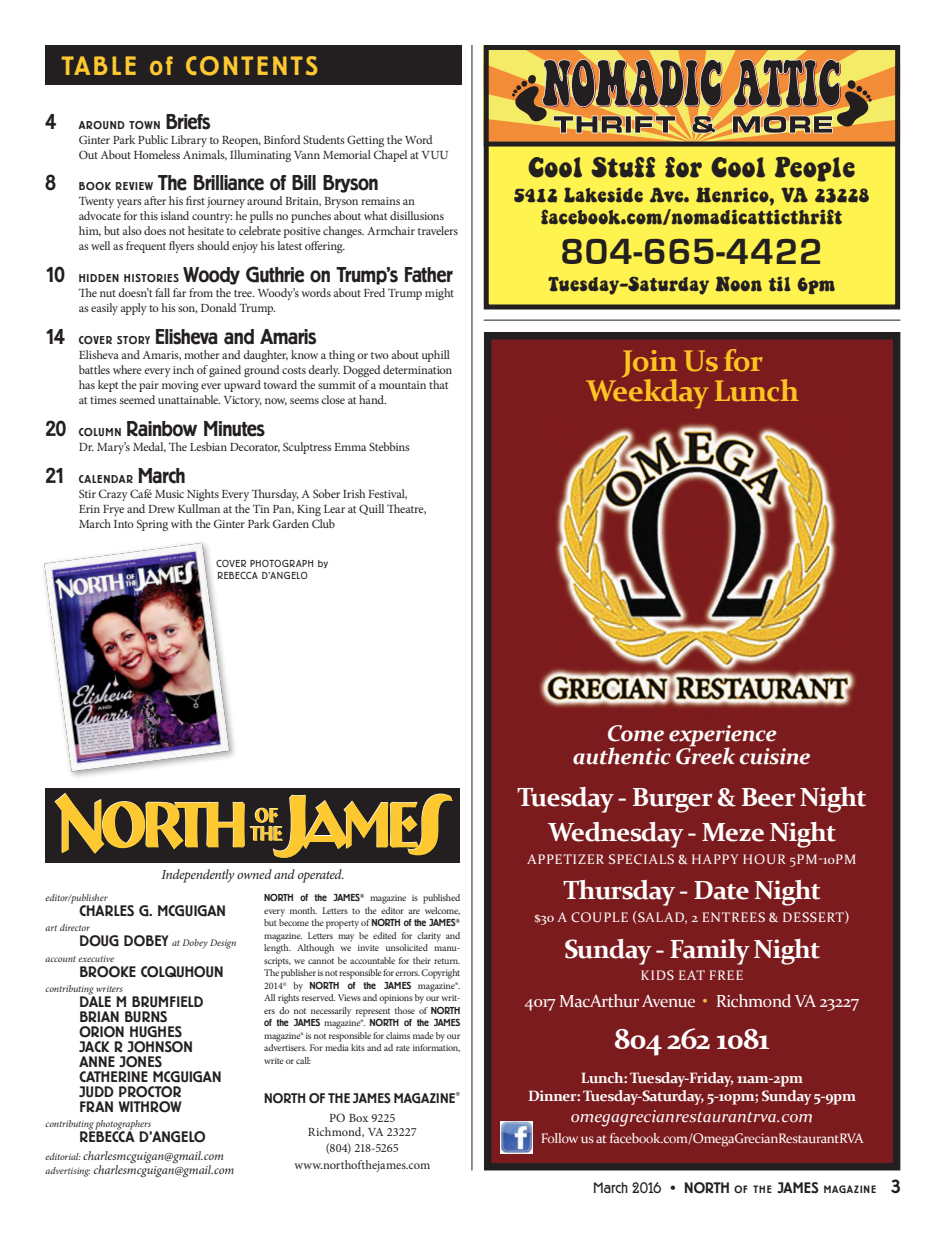
<style>
.page{position:relative;width:940px;height:1238px;background:#fff}
.page>*{position:absolute;margin:0;border:0;box-sizing:border-box;transform-origin:0 0}
.t1{font:700 37.5px "Eurostile";letter-spacing:.025em;color:#231f20}
.t2{font:700 30px/30px "Constantia";letter-spacing:-.025em;color:#fec422;text-align:center}
.t3{font:700 30px "Constantia";letter-spacing:-.025em;color:#fff}
.t4{font:700 26.25px "Constantia";letter-spacing:-.025em;color:#fff}
.t5{font:26.25px "Keepon Truckin FW";letter-spacing:.025em;color:#231f20}
.t6{font:500 26.25px "Berliner Grotesk";letter-spacing:.1em;color:#fec930}
.t7{font:italic 700 22.5px/23.8px "Constantia";letter-spacing:-.025em;color:#fff;text-align:center}
.TOC_Listing{font:500 21.25px "Berliner Grotesk";letter-spacing:-.025em;color:#231f20}
.t8{font:18.75px/22.5px "Keepon Truckin FW";letter-spacing:.025em;color:#231f20;text-align:center}
.t9{font:17.5px "Constantia";letter-spacing:-.025em;color:#fff}
.t10{font:italic 17.5px "Constantia";color:#fff}
.t11{font:500 15px/15px "Berliner Grotesk";color:#231f20}
.t12{font:700 15px/17.5px "Constantia";letter-spacing:-.025em;color:#fff;text-align:center}
.t13{font:13.75px "Constantia";letter-spacing:.06em;color:#fff}
.t14{font:13.75px "Constantia";letter-spacing:-.025em;color:#fff}
.t15{font:italic 13.75px "Minion Pro";letter-spacing:-.025em;color:#231f20}
.t16{font:500 13.75px "Berliner Grotesk";color:#231f20}
.TOC_Blurb{font:12.5px/15px "Minion Pro";letter-spacing:-.02em;color:#231f20}
.t17{font:italic 12.5px/13.8px "Minion Pro";letter-spacing:-.01em;color:#231f20}
.TOC_Blurb-2{font:12.5px/13.8px "Minion Pro";color:#231f20;text-align:center}
.TOC_Listing-2{font:500 11.25px "Berliner Grotesk";letter-spacing:.06em;color:#231f20}
.t18{font:500 10.5px "Berliner Grotesk";color:#231f20}
.t19{font:10px/12.5px "Minion Pro";letter-spacing:-.025em;color:#231f20;text-align:justify}
.t20{font:italic 10px/15px "Minion Pro";letter-spacing:-.01em;color:#231f20}
.TOC_Listing-3{font:300 10px/12.5px "Berliner Grotesk";letter-spacing:.065em;color:#231f20}
.t21{font:500 5.88px "Berliner Grotesk";color:#231f20}
.s1{font-size:21.25px}
.s2{font-size:11.25px}
.s3{font-family:"Berliner Grotesk";font-weight:500}
.s4{font-family:"Berliner Grotesk";font-weight:500;font-style:normal;font-size:15px}
.s5{font-size:10px}
.s6{color:#f4b840}
.s7{font-weight:300;font-size:15px}
.s8{font-size:15px}
.s9{font-size:18.75px}
</style>
<div class="page">
<div style="left:46px;top:788px;width:414px;height:74px;background:#231f20"></div>
<svg style="left:55px;top:793px;width:398px;height:65px"></svg>
<div style="left:45px;top:45px;width:416px;height:39px;background:#231f20"></div>
<hr style="left:472px;top:45px;width:1px;height:1125px;background:#231f20">
<div style="left:41px;top:539px;width:198px;height:241px;background:#231f20;opacity:.4"></div>
<img style="left:44px;top:543px;width:185px;height:228px">
<div style="left:486px;top:48px;width:411px;height:259px;background:#fff34f"></div>
<svg style="left:490px;top:51px;width:404px;height:90px;background:#b18848"></svg>
<div style="left:484px;top:45px;width:416px;height:264px;border:5px solid #231f20"></div>
<div style="left:484px;top:141px;width:415px;height:5px;background:#231f20"></div>
<div style="left:488px;top:336px;width:408px;height:830px;background:#7c1b1d"></div>
<div style="left:484px;top:332px;width:416px;height:838px;border:8px solid #231f20"></div>
<img style="left:540px;top:423px;width:317px;height:285px">
<img style="left:500px;top:1121px;width:33px;height:32px">
<hr style="left:484px;top:320px;width:416px;height:1px;background:#231f20">
<p class="t6" style="left:62px;top:51px;width:258px">TABLE of CONTENTS</p>
<p class="TOC_Listing-2" style="left:45px;top:119px;width:167px"><span class="s1">4</span> AROUND TOWN <span class="s1">Briefs</span></p>
<p class="TOC_Blurb" style="left:79px;top:132px;width:371px">Ginter Park Public Library to Reopen, Binford Students Getting the Word<br>Out About Homeless Animals, Illuminating Vann Memorial Chapel at VUU</p>
<p class="TOC_Listing" style="left:45px;top:172px;width:335px">8 <span class="s2">BOOK REVIEW</span> The Brilliance of Bill Bryson</p>
<p class="TOC_Blurb" style="left:79px;top:194px;width:381px">Twenty years after his first journey around Britain, Bryson remains an advocate for this island country: he pulls no punches about what disillusions him, but also does not hesitate to celebrate positive changes. Armchair travelers as well as frequent flyers should enjoy his latest offering.</p>
<p class="TOC_Listing" style="left:45px;top:263px;width:409px">10 <span class="s2">HIDDEN HISTORIES</span> Woody Guthrie on Trump’s Father</p>
<p class="TOC_Blurb" style="left:79px;top:286px;width:377px">The nut doesn’t fall far from the tree. Woody’s words about Fred Trump might as easily apply to his son, Donald Trump.</p>
<p class="TOC_Listing" style="left:45px;top:325px;width:273px">14 <span class="s2">COVER STORY</span> Elisheva and Amaris</p>
<p class="TOC_Blurb" style="left:79px;top:348px;width:375px">Elisheva and Amaris, mother and daughter, know a thing or two about uphill battles where every inch of gained ground costs dearly. Dogged determination has kept the pair moving ever upward toward the summit of a mountain that at times seemed unattainable. Victory, now, seems close at hand.</p>
<p class="TOC_Listing" style="left:45px;top:417px;width:221px">20 <span class="s2">COLUMN</span> Rainbow Minutes</p>
<p class="TOC_Blurb" style="left:79px;top:440px;width:332px">Dr. Mary’s Medal, The Lesbian Decorator, Sculptress Emma Stebbins</p>
<p class="TOC_Listing-2" style="left:45px;top:473px;width:142px"><span class="s1">21</span> CALENDAR <span class="s1">March</span></p>
<p class="TOC_Blurb" style="left:79px;top:486px;width:349px">Stir Crazy Café Music Nights Every Thursday, A Sober Irish Festival,<br>Erin Frye and Drew Kullman at the Tin Pan, King Lear at Quill Theatre,<br>March Into Spring with the Ginter Park Garden Club</p>
<p class="TOC_Listing-3" style="left:216px;top:557px;width:113px">COVER PHOTOGRAPH by<br>REBECCA D’ANGELO</p>
<p class="t5" style="left:528px;top:156px;width:328px">Cool Stuff for Cool People</p>
<p class="t8" style="left:514px;top:185px;width:357px">5412 Lakeside Ave. Henrico, VA 23228 facebook.com/nomadicatticthrift</p>
<p class="t1" style="left:560px;top:232px;width:264px">804-665-4422</p>
<p class="t8" style="left:548px;top:274px;width:288px">Tuesday-Saturday Noon til 6pm</p>
<p class="t2" style="left:586px;top:344px;width:215px">Join Us for<br>Weekday Lunch</p>
<p class="t15" style="left:162px;top:865px;width:184px">Independently owned and operated.</p>
<p class="t19" style="left:264px;top:892px;width:198px"><span class="s3">NORTH of the JAMES</span><sup>®</sup> magazine is published every month. Letters to the editor are welcome, but become the property of <span class="s3">NORTH of the JAMES</span><sup>® </sup>magazine. Letters may be edited for clarity and length. Although we invite unsolicited manu&shy;scripts, we cannot be accountable for their return.<br>The publisher is not responsible for errors. Copyright 2014<sup>©</sup> by <span class="s3">NORTH of the JAMES</span> magazine®.<br>All rights reserved. Views and opinions by our writ&shy;ers do not necessarily represent those of <span class="s3">NORTH of the JAMES</span> magazine®. <span class="s3">NORTH of the JAMES </span>magazine® is not responsible for claims made by our advertisers. For media kits and ad rate information, write or call:</p>
<p class="t16" style="left:264px;top:1090px;width:193px">NORTH OF THE JAMES MAGAZINE</p>
<p class="t21" style="left:455px;top:1090px;width:6px">®</p>
<p class="TOC_Blurb-2" style="left:308px;top:1111px;width:110px">PO Box 9225<br>Richmond, VA 23227</p>
<p class="TOC_Blurb" style="left:326px;top:1140px;width:74px">(804) 218-5265</p>
<p class="TOC_Blurb" style="left:294px;top:1157px;width:137px">www.northofthejames.com</p>
<p class="t20" style="left:46px;top:890px;width:63px">editor/publisher</p>
<p class="t11" style="left:79px;top:904px;width:148px">CHARLES G. MCGUIGAN</p>
<p class="t20" style="left:79px;top:920px;width:159px;text-indent:-34px">art director<br><span class="s4">DOUG DOBEY</span> at Dobey Design</p>
<p class="t20" style="left:46px;top:951px;width:70px">account executive</p>
<p class="t11" style="left:79px;top:964px;width:146px">BROOKE COLQUHOUN</p>
<p class="t20" style="left:46px;top:981px;width:79px">contributing writers</p>
<p class="t11" style="left:79px;top:994px;width:144px">DALE M BRUMFIELD<br>BRIAN BURNS<br>ORION HUGHES<br>JACK R JOHNSON<br>ANNE JONES<br>CATHERINE MCGUIGAN<br>JUDD PROCTOR<br>FRAN WITHROW</p>
<p class="t20" style="left:46px;top:1116px;width:107px">contributing photographers</p>
<p class="t11" style="left:79px;top:1129px;width:128px">REBECCA D’ANGELO</p>
<p class="t17" style="left:46px;top:1149px;width:190px"><span class="s5">editorial:</span> charlesmcguigan@gmail.com <span class="s5">advertising:</span> charlesmcguigan@gmail.com</p>
<p class="t7" style="left:573px;top:720px;width:239px">Come experience authentic Greek cuisine</p>
<p class="t4" style="left:517px;top:778px;width:351px">Tuesday - Burger &amp; Beer Night</p>
<p class="t4" style="left:548px;top:814px;width:290px">Wednesday - Meze Night</p>
<p class="t13" style="left:527px;top:849px;width:330px">APPETIZER SPECIALS &amp; HAPPY HOUR 5PM-10PM</p>
<p class="t4" style="left:563px;top:872px;width:259px">Thursday - Date Night</p>
<p class="t13" style="left:534px;top:907px;width:316px">$30 A COUPLE (SALAD, 2 ENTREES &amp; DESSERT)</p>
<p class="t4" style="left:564px;top:930px;width:258px">Sunday - Family Night</p>
<p class="t13" style="left:640px;top:966px;width:104px">KIDS EAT FREE</p>
<p class="t9" style="left:524px;top:989px;width:336px">4017 MacArthur Avenue <span class="s6">•</span> Richmond VA 23227</p>
<p class="t3" style="left:614px;top:1017px;width:157px">804 262 1081</p>
<p class="t12" style="left:528px;top:1068px;width:329px">Lunch: Tuesday-Friday, 11am-2pm<br>Dinner: Tuesday-Saturday, 5-10pm; Sunday 5-9pm</p>
<p class="t10" style="left:570px;top:1104px;width:244px">omegagrecianrestaurantrva.com</p>
<p class="t14" style="left:541px;top:1129px;width:324px">Follow us at facebook.com/OmegaGrecianRestaurantRVA</p>
<p class="t18" style="left:593px;top:1183px;width:309px"><span class="s7">March 2016</span> <span class="s8">•</span> <span class="s8">NORTH</span> OF TH E <span class="s8">JAMES</span> MAGAZIN E <span class="s9">3</span></p>
</div>
